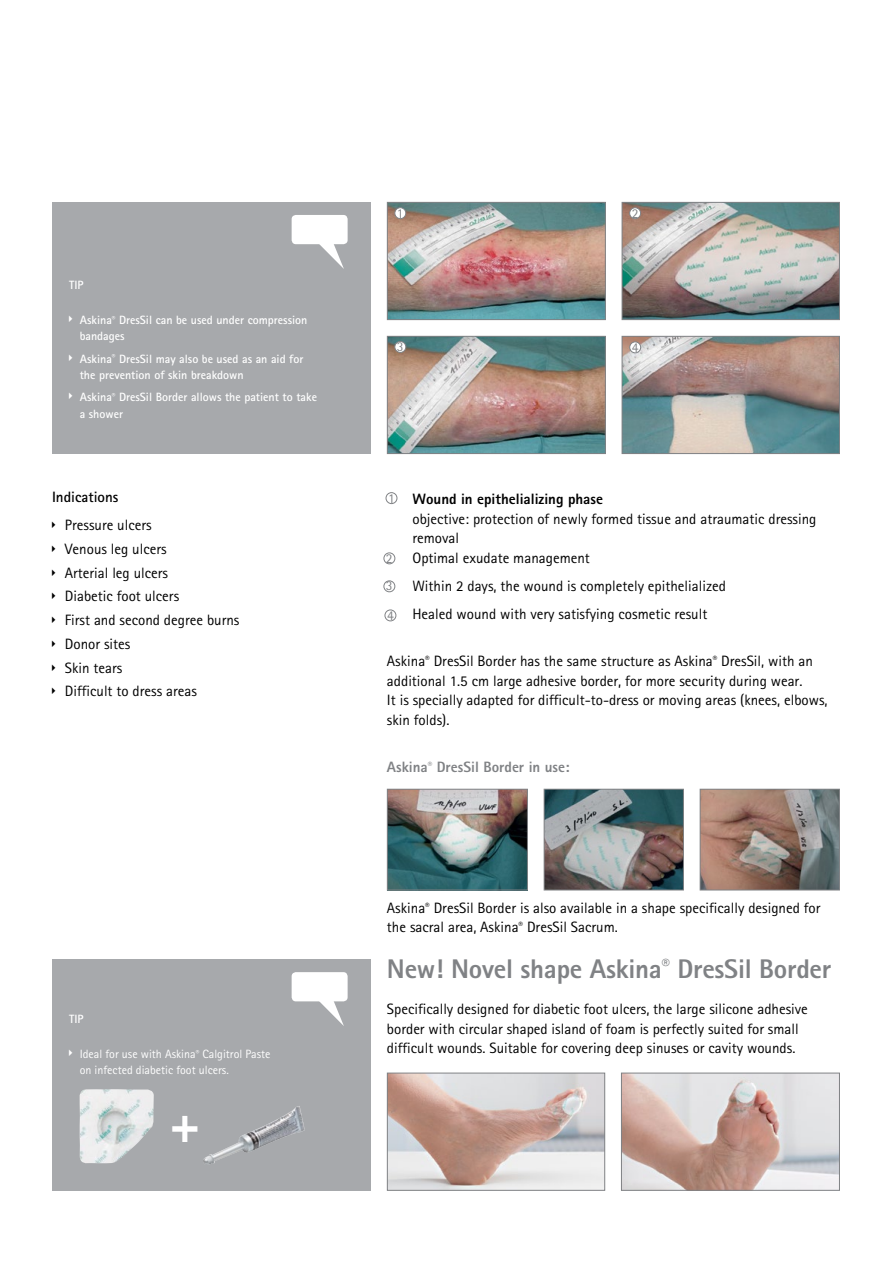
<style>
.page{position:relative;width:893px;height:1263px;background:#fff}
.page>*{position:absolute;margin:0;border:0;box-sizing:border-box;transform-origin:0 0}
.t1{font:800 27px "Rotis Sans Serif Pro";letter-spacing:-.01em;color:#808285}
.t2{font:15px/19.5px "Rotis Sans Serif Pro";color:#000}
.t3{font:800 15px "Rotis Sans Serif Pro";color:#000}
.t4{font:800 15px "Rotis Sans Serif Pro";color:#808285}
.t5{font:700 15px "Rotis Sans Serif Pro";color:#000}
.t6{font:13.5px/27.3px "Rotis Sans Serif Pro";color:#808285}
.t7{font:700 12px/16.5px "Rotis Sans Serif Pro";color:#fff}
.t8{font:12px/16.5px "Rotis Sans Serif Pro";color:#fff}
</style>
<div class="page">
<div style="left:52px;top:959px;width:319px;height:232px;background:#a7a9ac"></div>
<div style="left:292px;top:972px;width:56px;height:29px;background:#fff;border-radius:4px"></div>
<svg style="left:318px;top:1001px;width:26px;height:25px"></svg>
<img style="left:203px;top:1106px;width:102px;height:58px">
<img style="left:80px;top:1089px;width:74px;height:75px">
<img style="left:389px;top:1075px;width:214px;height:114px">
<div style="left:387px;top:1073px;width:218px;height:118px;border:1px solid #808285"></div>
<img style="left:623px;top:1075px;width:215px;height:114px">
<div style="left:621px;top:1073px;width:219px;height:118px;border:1px solid #808285"></div>
<img style="left:702px;top:791px;width:136px;height:97px">
<div style="left:700px;top:789px;width:140px;height:101px;border:1px solid #808285"></div>
<img style="left:546px;top:791px;width:136px;height:97px">
<div style="left:544px;top:789px;width:140px;height:101px;border:1px solid #808285"></div>
<img style="left:389px;top:791px;width:137px;height:97px">
<div style="left:387px;top:789px;width:141px;height:101px;border:1px solid #808285"></div>
<img style="left:624px;top:204px;width:214px;height:114px">
<div style="left:622px;top:202px;width:218px;height:118px;border:1px solid #808285"></div>
<img style="left:389px;top:204px;width:215px;height:114px">
<div style="left:387px;top:202px;width:219px;height:118px;border:1px solid #808285"></div>
<img style="left:389px;top:338px;width:215px;height:114px">
<div style="left:387px;top:336px;width:219px;height:118px;border:1px solid #808285"></div>
<img style="left:624px;top:338px;width:214px;height:114px">
<div style="left:622px;top:336px;width:218px;height:118px;border:1px solid #808285"></div>
<div style="left:52px;top:202px;width:319px;height:252px;background:#a7a9ac"></div>
<div style="left:292px;top:215px;width:56px;height:29px;background:#fff;border-radius:4px"></div>
<svg style="left:318px;top:244px;width:26px;height:25px"></svg>
<div style="left:395px;top:208px;width:11px;height:11px;background:#fff;border-radius:50%"></div>
<div style="left:394px;top:207px;width:12px;height:12px;border:1px solid #808285;border-radius:50%"></div>
<div style="left:630px;top:208px;width:11px;height:11px;background:#fff;border-radius:50%"></div>
<div style="left:629px;top:207px;width:12px;height:12px;border:1px solid #808285;border-radius:50%"></div>
<div style="left:395px;top:341px;width:11px;height:11px;background:#fff;border-radius:50%"></div>
<div style="left:394px;top:341px;width:12px;height:12px;border:1px solid #808285;border-radius:50%"></div>
<div style="left:630px;top:342px;width:11px;height:11px;background:#fff;border-radius:50%"></div>
<div style="left:629px;top:341px;width:12px;height:12px;border:1px solid #808285;border-radius:50%"></div>
<div style="left:386px;top:492px;width:11px;height:12px;border:1px solid #808285;border-radius:50%"></div>
<div style="left:384px;top:552px;width:11px;height:12px;border:1px solid #808285;border-radius:50%"></div>
<div style="left:383px;top:580px;width:12px;height:12px;border:1px solid #808285;border-radius:50%"></div>
<div style="left:385px;top:609px;width:11px;height:12px;border:1px solid #808285;border-radius:50%"></div>
<p class="t7" style="left:69px;top:276px;width:16px">TIP</p>
<p class="t7" style="left:80px;top:311px;width:229px">Askina<sup>®</sup> DresSil can be used under compression bandages</p>
<p class="t7" style="left:80px;top:350px;width:225px">Askina<sup>®</sup> DresSil may also be used as an aid for the prevention of skin breakdown</p>
<p class="t7" style="left:80px;top:389px;width:239px">Askina<sup>®</sup> DresSil Border allows the patient to take a shower</p>
<p class="t5" style="left:52px;top:487px;width:68px">Indications</p>
<p class="t2" style="left:65px;top:513px;width:176px;line-height:23.7px">Pressure ulcers<br>Venous leg ulcers<br>Arterial leg ulcers<br>Diabetic foot ulcers<br>First and second degree burns<br>Donor sites<br>Skin tears<br>Difficult to dress areas</p>
<p class="t7" style="left:69px;top:1010px;width:16px">TIP</p>
<p class="t8" style="left:80px;top:1045px;width:192px">Ideal for use with Askina<sup>®</sup> Calgitrol Paste on infected diabetic foot ulcers.</p>
<p class="t6" style="left:397px;top:200px;width:8px">1</p>
<p class="t6" style="left:632px;top:200px;width:8px">2</p>
<p class="t6" style="left:397px;top:333px;width:8px">3</p>
<p class="t6" style="left:632px;top:334px;width:8px">4</p>
<p class="t3" style="left:412px;top:490px;width:192px">Wound in epithelializing phase</p>
<p class="t2" style="left:412px;top:509px;width:406px">objective: protection of newly formed tissue and atraumatic dressing removal<br>Optimal exudate management</p>
<p class="t2" style="left:412px;top:572px;width:315px;line-height:28px">Within 2 days, the wound is completely epithelialized<br>Healed wound with very satisfying cosmetic result</p>
<p class="t2" style="left:387px;top:652px;width:442px">Askina<sup>®</sup> DresSil Border has the same structure as Askina<sup>®</sup> DresSil, with an additional 1.5 cm large adhesive border, for more security during wear.<br>It is specially adapted for difficult-to-dress or moving areas (knees, elbows, skin folds).</p>
<p class="t4" style="left:387px;top:758px;width:184px">Askina<sup>®</sup> DresSil Border in use:</p>
<p class="t6" style="left:388px;top:485px;width:8px">1</p>
<p class="t6" style="left:386px;top:545px;width:8px">2<br>3</p>
<p class="t6" style="left:387px;top:602px;width:8px">4</p>
<p class="t2" style="left:387px;top:898px;width:435px">Askina<sup>®</sup> DresSil Border is also available in a shape specifically designed for the sacral area, Askina<sup>®</sup> DresSil Sacrum.</p>
<h1 class="t1" style="left:387px;top:951px;width:446px">New! Novel shape Askina<sup>®</sup> DresSil Border</h1>
<p class="t2" style="left:387px;top:1000px;width:422px">Specifically designed for diabetic foot ulcers, the large silicone adhesive border with circular shaped island of foam is perfectly suited for small difficult wounds. Suitable for covering deep sinuses or cavity wounds.</p>
</div>
